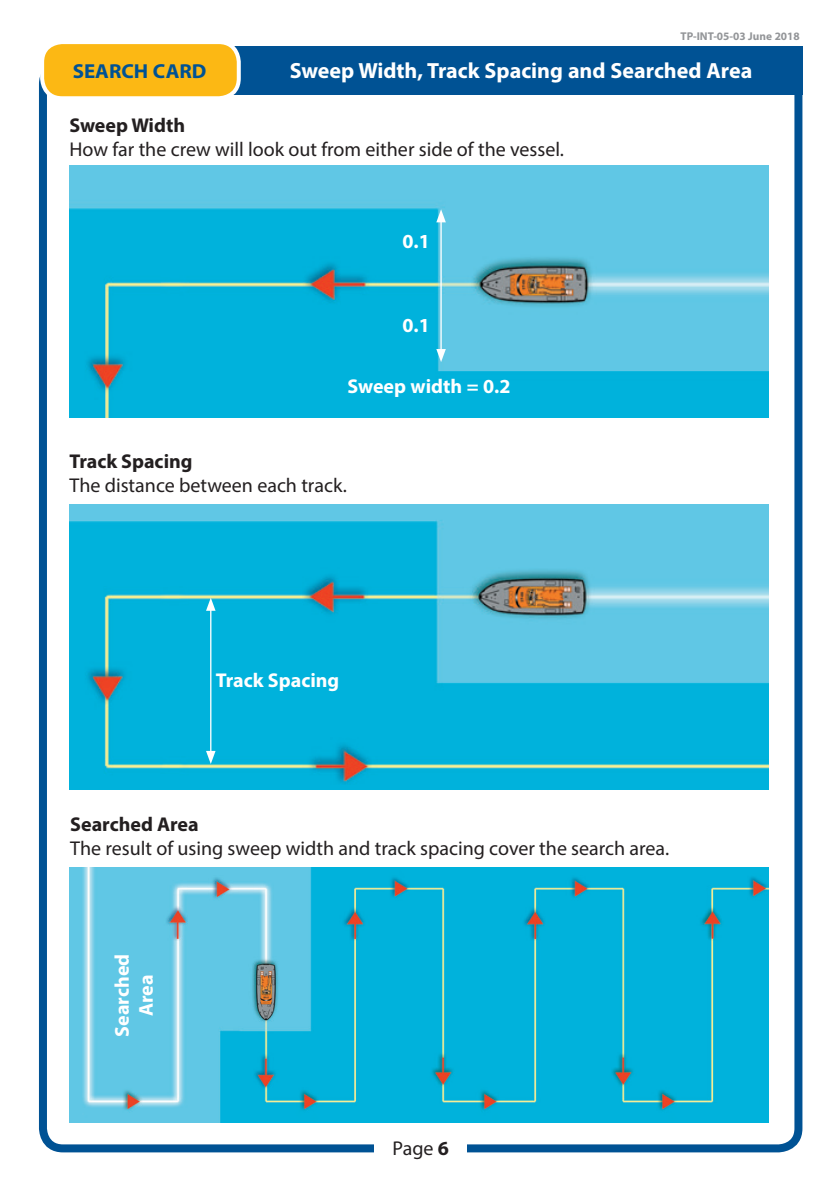
<style>
.page{position:relative;width:840px;height:1191px;background:#fff}
.page>*{position:absolute;margin:0;border:0;box-sizing:border-box;transform-origin:0 0}
.Heading{font:700 22px "Myriad Pro";color:#fff}
.t1{font:700 20.2px "Myriad Pro";color:#005294}
.t2{font:20px "Myriad Pro";color:#231f20}
.t3{font:700 20px "Myriad Pro";color:#fff}
.t4{font:700 20px "Myriad Pro";color:#231f20}
.t5{font:700 11.4px "Myriad Pro";color:#939598}
.s1{font-weight:700}
</style>
<div class="page">
<div style="left:39px;top:60px;width:763px;height:1092px;border:8px solid #005294;border-radius:20px"></div>
<div style="left:59px;top:46px;width:743px;height:48px;background:#005294"></div>
<div style="left:374px;top:1140px;width:92px;height:21px;background:#fff"></div>
<img style="left:69px;top:165px;width:699px;height:252px">
<hr style="left:440px;top:219px;width:1px;height:133px;background:#fff">
<svg style="left:436px;top:349px;width:9px;height:13px"></svg>
<svg style="left:436px;top:209px;width:9px;height:13px"></svg>
<img style="left:69px;top:504px;width:699px;height:285px">
<hr style="left:210px;top:607px;width:1px;height:147px;background:#fff">
<svg style="left:206px;top:751px;width:9px;height:13px"></svg>
<svg style="left:206px;top:597px;width:9px;height:14px"></svg>
<img style="left:69px;top:867px;width:699px;height:256px">
<div style="left:42px;top:42px;width:197px;height:56px;background:#fcb814;border-radius:20px"></div>
<div style="left:40px;top:40px;width:201px;height:60px;border:4px solid #fff;border-radius:20px"></div>
<p class="t1" style="left:73px;top:58px;width:135px">SEARCH CARD</p>
<p class="t5" style="left:680px;top:29px;width:121px">TP-INT-05-03 June 2018</p>
<p class="Heading" style="left:290px;top:57px;width:463px">Sweep Width, Track Spacing and Searched Area</p>
<p class="t4" style="left:69px;top:112px;width:117px">Sweep Width</p>
<p class="t2" style="left:69px;top:137px;width:496px">How far the crew will look out from either side of the vessel.</p>
<p class="t3" style="left:402px;top:229px;width:29px">0.1</p>
<p class="t3" style="left:402px;top:312px;width:29px">0.1</p>
<p class="t3" style="left:347px;top:373px;width:164px">Sweep width = 0.2</p>
<p class="t4" style="left:69px;top:448px;width:124px">Track Spacing</p>
<p class="t2" style="left:69px;top:473px;width:279px">The distance between each track.</p>
<p class="t3" style="left:216px;top:667px;width:125px">Track Spacing</p>
<p class="t4" style="left:70px;top:811px;width:130px">Searched Area</p>
<p class="t2" style="left:70px;top:836px;width:600px">The result of using sweep width and track spacing cover the search area.</p>
<p class="t3" style="left:109px;top:1036px;width:84px;rotate:-90deg">Searched</p>
<p class="t3" style="left:133px;top:1016px;width:43px;rotate:-90deg">Area</p>
<p class="t2" style="left:392px;top:1136px;width:58px">Page <span class="s1">6</span></p>
</div>
